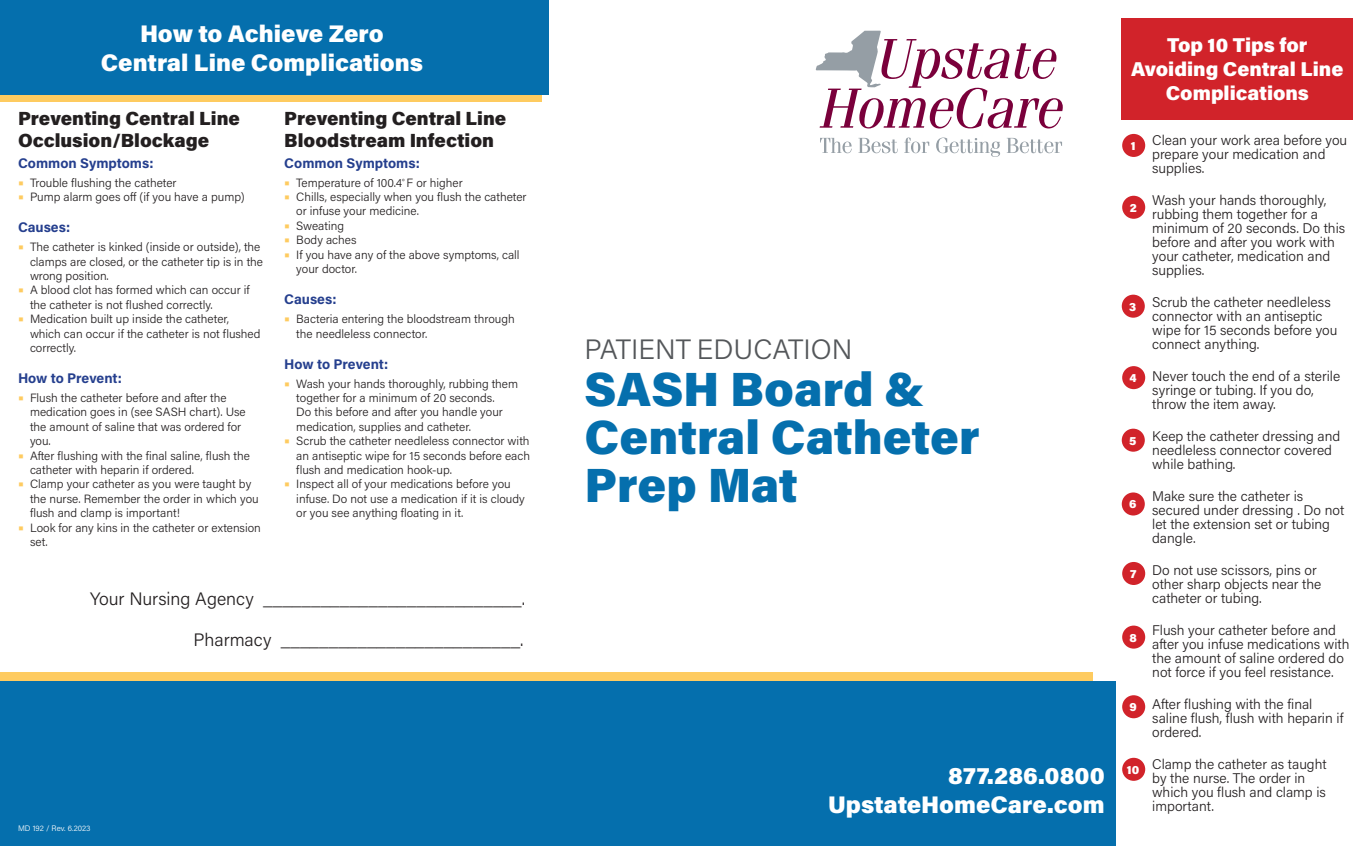
<style>
.page{position:relative;width:1368px;height:846px;background:#fff}
.page>*{position:absolute;margin:0;border:0;box-sizing:border-box;transform-origin:0 0}
.t1{font:900 48px/48px "Acumin Pro";letter-spacing:-.005em;color:#056fad}
.t2{font:300 28px "Acumin Pro";color:#54575a}
.t3{font:900 24px "Acumin Pro";color:#fff}
.t4{font:900 20px/24px "Acumin Pro";color:#fff;text-align:center}
.t5{font:900 19px "Acumin Pro";color:#231f20}
.Light_Header{font:300 18px "Acumin Pro";color:#231f20}
.t6{font:300 14px/14px "Acumin Pro";color:#231f20}
.t7{font:700 14px "Acumin Pro";letter-spacing:-.005em;color:#253f8e}
.t8{font:300 12px/14.4px "Acumin Pro";color:#231f20}
.t9{font:900 12px "Acumin Pro";color:#fff}
.t10{font:300 8px "Acumin Pro";letter-spacing:.005em;color:#fff}
.s1{font-weight:900;font-size:14px;color:#fecb60}
</style>
<div class="page">
<div style="left:0;top:0;width:542px;height:102px;background:#fecb60"></div>
<div style="left:0;top:672px;width:1092px;height:174px;background:#fecb60"></div>
<div style="left:0;top:681px;width:1116px;height:165px;background:#056fad"></div>
<div style="left:1122px;top:18px;width:231px;height:102px;background:#d1232a"></div>
<svg style="left:815px;top:31px;width:248px;height:97px"></svg>
<svg style="left:820px;top:138px;width:32px;height:15px"></svg>
<svg style="left:858px;top:138px;width:40px;height:15px"></svg>
<svg style="left:904px;top:138px;width:25px;height:15px"></svg>
<svg style="left:936px;top:138px;width:64px;height:19px"></svg>
<svg style="left:1007px;top:138px;width:55px;height:15px"></svg>
<div style="left:1122px;top:134px;width:23px;height:23px;background:#d1232a;border-radius:50%"></div>
<div style="left:1122px;top:196px;width:23px;height:23px;background:#d1232a;border-radius:50%"></div>
<div style="left:1122px;top:295px;width:23px;height:23px;background:#d1232a;border-radius:50%"></div>
<div style="left:1122px;top:366px;width:23px;height:23px;background:#d1232a;border-radius:50%"></div>
<div style="left:1122px;top:429px;width:23px;height:23px;background:#d1232a;border-radius:50%"></div>
<div style="left:1122px;top:492px;width:23px;height:24px;background:#d1232a;border-radius:50%"></div>
<div style="left:1122px;top:562px;width:23px;height:23px;background:#d1232a;border-radius:50%"></div>
<div style="left:1122px;top:626px;width:23px;height:23px;background:#d1232a;border-radius:50%"></div>
<div style="left:1122px;top:695px;width:23px;height:23px;background:#d1232a;border-radius:50%"></div>
<div style="left:1122px;top:758px;width:23px;height:23px;background:#d1232a;border-radius:50%"></div>
<div style="left:0;top:0;width:549px;height:95px;background:#056fad"></div>
<p class="t3" style="left:140px;top:17px;width:245px">How to Achieve Zero</p>
<p class="t3" style="left:101px;top:46px;width:324px">Central Line Complications</p>
<p class="t5" style="left:18px;top:105px;width:223px">Preventing Central Line</p>
<p class="t5" style="left:18px;top:127px;width:193px">Occlusion/Blockage</p>
<p class="t7" style="left:18px;top:153px;width:137px">Common Symptoms:</p>
<p class="t8" style="left:18px;top:175px;width:160px"><span class="s1">•</span> Trouble flushing the catheter</p>
<p class="t8" style="left:18px;top:189px;width:228px"><span class="s1">•</span> Pump alarm goes off (if you have a pump)</p>
<p class="t7" style="left:18px;top:218px;width:54px">Causes:</p>
<p class="t8" style="left:30px;top:239px;width:235px;text-indent:-12px"><span class="s1">•</span> The catheter is kinked (inside or outside), the clamps are closed, or the catheter tip is in the wrong position.</p>
<p class="t8" style="left:30px;top:283px;width:221px;text-indent:-12px"><span class="s1">•</span> A blood clot has formed which can occur if the catheter is not flushed correctly.</p>
<p class="t8" style="left:30px;top:311px;width:232px;text-indent:-12px"><span class="s1">•</span> Medication built up inside the catheter, which can occur if the catheter is not flushed correctly.</p>
<p class="t7" style="left:18px;top:368px;width:106px">How to Prevent:</p>
<p class="t8" style="left:30px;top:390px;width:217px;text-indent:-12px"><span class="s1">•</span> Flush the catheter before and after the medication goes in (see SASH chart). Use the amount of saline that was ordered for you.</p>
<p class="t8" style="left:30px;top:448px;width:222px;text-indent:-12px"><span class="s1">•</span> After flushing with the final saline, flush the catheter with heparin if ordered.</p>
<p class="t8" style="left:30px;top:477px;width:230px;text-indent:-12px"><span class="s1">•</span> Clamp your catheter as you were taught by the nurse. Remember the order in which you flush and clamp is important!</p>
<p class="t8" style="left:30px;top:520px;width:232px;text-indent:-12px"><span class="s1">•</span> Look for any kins in the catheter or extension set.</p>
<p class="t5" style="left:284px;top:105px;width:223px">Preventing Central Line</p>
<p class="t5" style="left:284px;top:127px;width:211px">Bloodstream Infection</p>
<p class="t7" style="left:284px;top:153px;width:137px">Common Symptoms:</p>
<p class="t8" style="left:284px;top:175px;width:180px"><span class="s1">•</span> Temperature of 100.4<sup>º</sup> F or higher</p>
<p class="t8" style="left:296px;top:189px;width:232px;text-indent:-12px"><span class="s1">•</span> Chills, especially when you flush the catheter or infuse your medicine.</p>
<p class="t8" style="left:284px;top:218px;width:61px"><span class="s1">•</span> Sweating</p>
<p class="t8" style="left:284px;top:232px;width:74px"><span class="s1">•</span> Body aches</p>
<p class="t8" style="left:296px;top:247px;width:225px;text-indent:-12px"><span class="s1">•</span> If you have any of the above symptoms, call your doctor.</p>
<p class="t7" style="left:284px;top:290px;width:54px">Causes:</p>
<p class="t8" style="left:296px;top:311px;width:220px;text-indent:-12px"><span class="s1">•</span> Bacteria entering the bloodstream through the needleless connector.</p>
<p class="t7" style="left:284px;top:354px;width:106px">How to Prevent:</p>
<p class="t8" style="left:296px;top:376px;width:223px;text-indent:-12px"><span class="s1">•</span> Wash your hands thoroughly, rubbing them together for a minimum of 20 seconds.<br>Do this before and after you handle your medication, supplies and catheter.</p>
<p class="t8" style="left:296px;top:433px;width:235px;text-align:justify;text-indent:-12px"><span class="s1">•</span> Scrub the catheter needleless connector with an antiseptic wipe for 15 seconds before each flush and medication hook-up.</p>
<p class="t8" style="left:296px;top:477px;width:230px;text-indent:-12px"><span class="s1">•</span> Inspect all of your medications before you infuse. Do not use a medication if it is cloudy or you see anything floating in it.</p>
<p class="Light_Header" style="left:90px;top:587px;width:436px">Your Nursing Agency ___________________________.</p>
<p class="Light_Header" style="left:194px;top:627px;width:331px">Pharmacy _________________________.</p>
<p class="t10" style="left:18px;top:823px;width:74px">MD 192 / Rev. 6.2023</p>
<p class="t2" style="left:585px;top:330px;width:269px">PATIENT EDUCATION</p>
<p class="t1" style="left:585px;top:363px;width:397px">SASH Board &amp;<br>Central Catheter<br>Prep Mat</p>
<p class="t3" style="left:948px;top:758px;width:158px">877.286.0800</p>
<p class="t3" style="left:828px;top:787px;width:278px">UpstateHomeCare.com</p>
<p class="t4" style="left:1131px;top:32px;width:214px">Top 10 Tips for<br>Avoiding Central Line<br>Complications</p>
<p class="t9" style="left:1131px;top:137px;width:6px">1</p>
<p class="t9" style="left:1130px;top:199px;width:9px">2</p>
<p class="t9" style="left:1129px;top:298px;width:9px">3</p>
<p class="t9" style="left:1130px;top:369px;width:9px">4</p>
<p class="t9" style="left:1129px;top:432px;width:9px">5</p>
<p class="t9" style="left:1129px;top:496px;width:9px">6</p>
<p class="t9" style="left:1130px;top:565px;width:8px">7</p>
<p class="t9" style="left:1129px;top:629px;width:9px">8</p>
<p class="t9" style="left:1130px;top:698px;width:9px">9</p>
<p class="t9" style="left:1127px;top:761px;width:14px">10</p>
<p class="t6" style="left:1152px;top:133px;width:196px">Clean your work area before you prepare your medication and supplies.</p>
<p class="t6" style="left:1152px;top:193px;width:194px">Wash your hands thoroughly, rubbing them together for a minimum of 20 seconds. Do this before and after you work with your catheter, medication and supplies.</p>
<p class="t6" style="left:1152px;top:295px;width:187px">Scrub the catheter needleless connector with an antiseptic wipe for 15 seconds before you connect anything.</p>
<p class="t6" style="left:1152px;top:369px;width:189px">Never touch the end of a sterile syringe or tubing. If you do, throw the item away.</p>
<p class="t6" style="left:1152px;top:429px;width:190px">Keep the catheter dressing and needleless connector covered while bathing.</p>
<p class="t6" style="left:1152px;top:489px;width:194px">Make sure the catheter is secured under dressing . Do not let the extension set or tubing dangle.</p>
<p class="t6" style="left:1152px;top:563px;width:171px">Do not use scissors, pins or other sharp objects near the catheter or tubing.</p>
<p class="t6" style="left:1152px;top:623px;width:199px">Flush your catheter before and after you infuse medications with the amount of saline ordered do not force if you feel resistance.</p>
<p class="t6" style="left:1152px;top:697px;width:193px">After flushing with the final saline flush, flush with heparin if ordered.</p>
<p class="t6" style="left:1152px;top:757px;width:176px">Clamp the catheter as taught by the nurse. The order in which you flush and clamp is important.</p>
</div>
